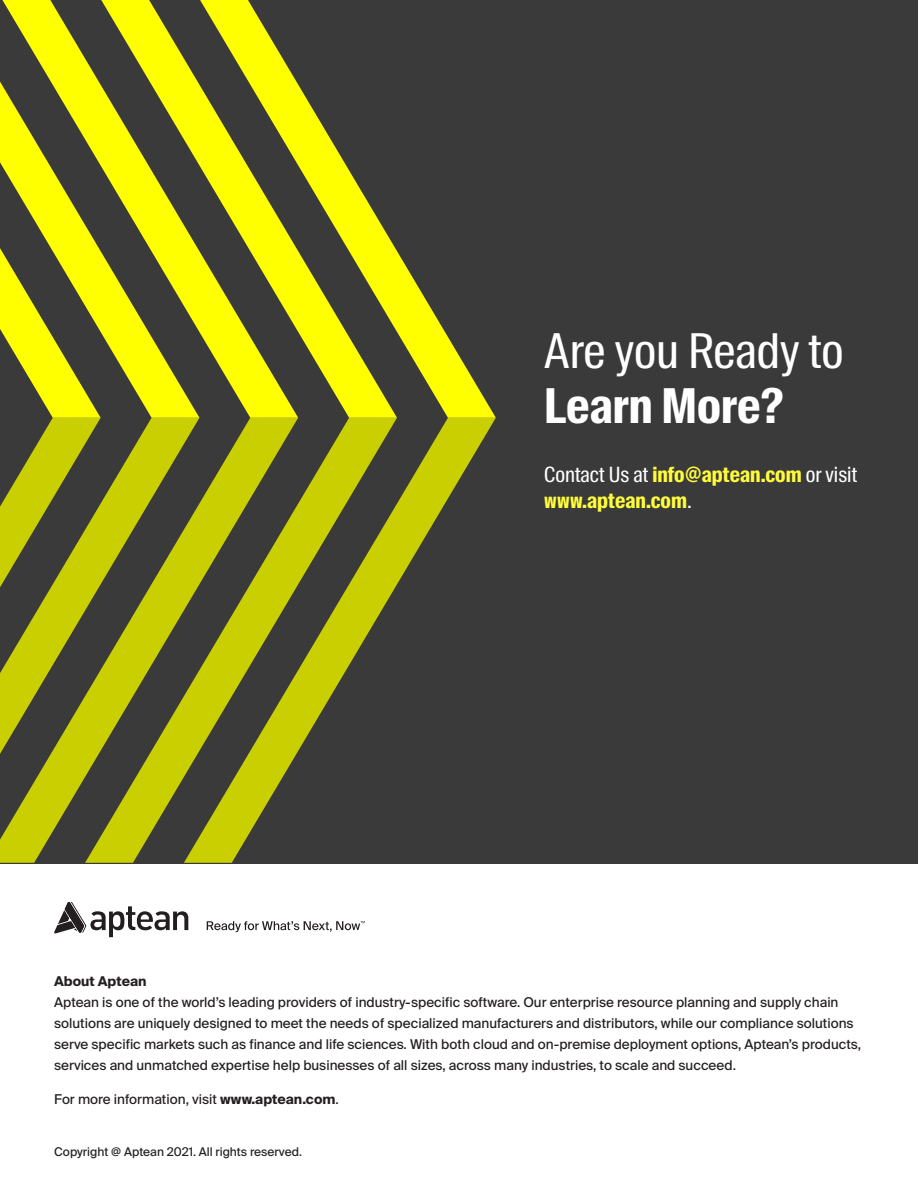
<style>
.page{position:relative;width:918px;height:1188px;background:#fff}
.page>*{position:absolute;margin:0;border:0;box-sizing:border-box;transform-origin:0 0}
.t1{font:48px "Suisse Intl Cond";color:#fff}
.t2{font:700 48px "Suisse Intl Cond";color:#fff}
.t3{font:700 21px/25.5px "Suisse Intl Cond";color:#fffc3b}
.t4{font:13.5px/21px "Suisse Intl";color:#231f20}
.t5{font:700 13.5px "Suisse Intl";color:#231f20}
.t6{font:12px "Suisse Intl";color:#231f20}
.s1{font-weight:400;color:#fff}
.s2{font-weight:700}
</style>
<div class="page">
<svg style="left:54px;top:902px;width:134px;height:35px"></svg>
<svg style="left:207px;top:921px;width:158px;height:11px"></svg>
<div style="left:0;top:0;width:918px;height:864px;background:#3a3a3a"></div>
<svg style="left:397px;top:418px;width:99px;height:166px"></svg>
<svg style="left:397px;top:251px;width:99px;height:167px"></svg>
<svg style="left:298px;top:418px;width:99px;height:333px"></svg>
<svg style="left:298px;top:84px;width:99px;height:334px"></svg>
<svg style="left:199px;top:418px;width:99px;height:445px"></svg>
<svg style="left:199px;top:0;width:99px;height:418px"></svg>
<svg style="left:101px;top:418px;width:98px;height:445px"></svg>
<svg style="left:101px;top:0;width:98px;height:418px"></svg>
<svg style="left:0;top:418px;width:101px;height:445px"></svg>
<svg style="left:0;top:0;width:101px;height:418px"></svg>
<h1 class="t1" style="left:544px;top:323px;width:301px">Are you Ready to</h1>
<h1 class="t2" style="left:544px;top:378px;width:241px">Learn More?</h1>
<h2 class="t3" style="left:544px;top:462px;width:315px"><span class="s1">Contact Us at</span> info@aptean.com <span class="s1">or visit </span>www.aptean.com<span class="s1">.</span></h2>
<p class="t5" style="left:54px;top:973px;width:94px">About Aptean</p>
<p class="t4" style="left:54px;top:991px;width:808px">Aptean is one of the world’s leading providers of industry-specific software. Our enterprise resource planning and supply chain solutions are uniquely designed to meet the needs of specialized manufacturers and distributors, while our compliance solutions serve specific markets such as finance and life sciences. With both cloud and on-premise deployment options, Aptean’s products, services and unmatched expertise help businesses of all sizes, across many industries, to scale and succeed.</p>
<p class="t4" style="left:54px;top:1089px;width:286px">For more information, visit <span class="s2">www.aptean.com</span>.</p>
<p class="t6" style="left:54px;top:1145px;width:249px">Copyright @ Aptean 2021. All rights reserved.</p>
</div>
